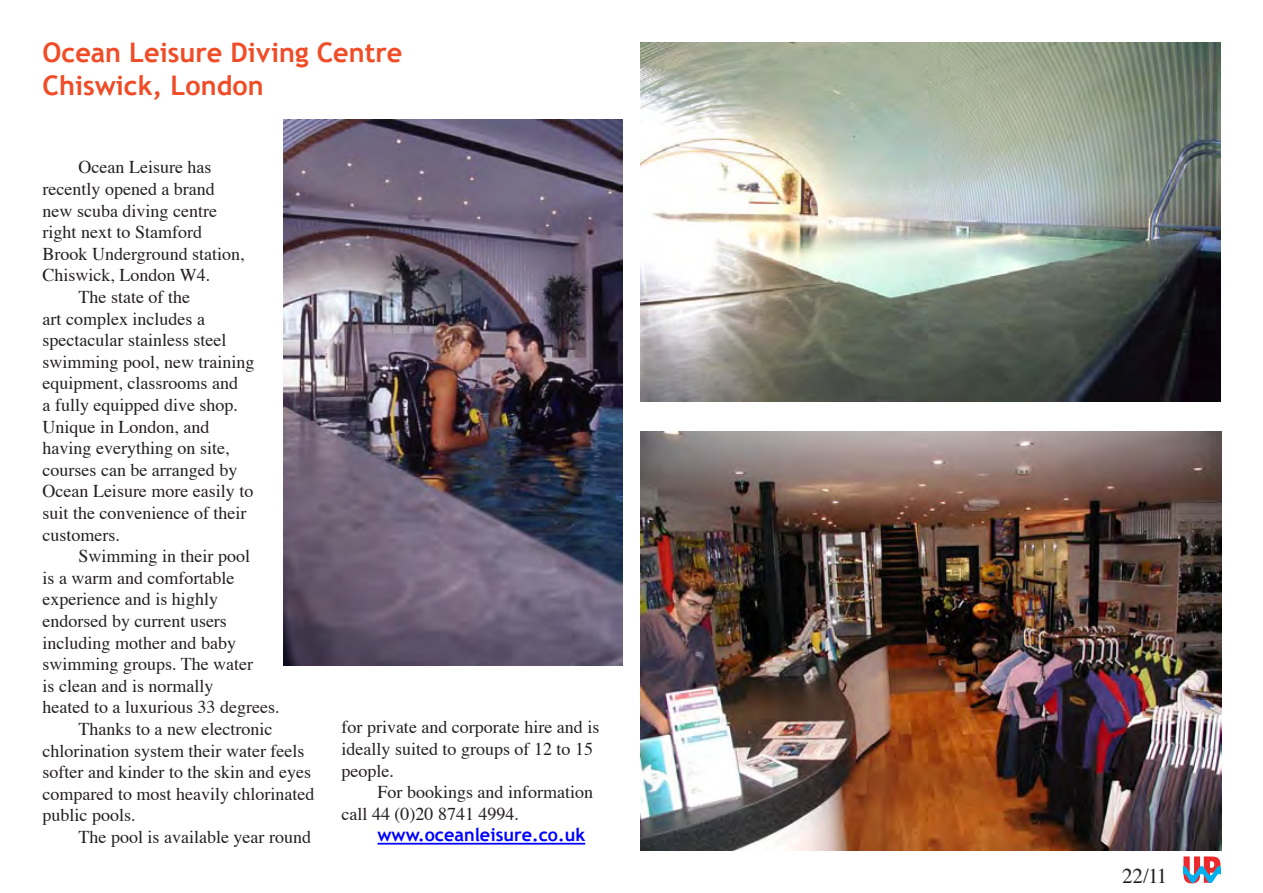
<style>
.page{position:relative;width:1263px;height:893px;background:#fff}
.page>*{position:absolute;margin:0;border:0;box-sizing:border-box;transform-origin:0 0}
.t1{font:700 27px/32.4px "Trebuchet MS";color:#f04c27}
.t2{font:21px "Times";color:#231f20}
.t3{font:18px/21.6px "Times";color:#231f20}
.t4{font:700 18px "Trebuchet MS";color:#00f}
</style>
<div class="page">
<svg style="left:1183px;top:856px;width:37px;height:27px"></svg>
<img style="left:284px;top:119px;width:338px;height:546px">
<img style="left:640px;top:43px;width:580px;height:359px">
<img style="left:640px;top:432px;width:581px;height:418px">
<hr style="left:377px;top:843px;width:208px;height:2px;background:#00f">
<h1 class="t1" style="left:43px;top:37px;width:361px">Ocean Leisure Diving Centre<br>Chiswick, London</h1>
<p class="t3" style="left:79px;top:158px;width:134px">Ocean Leisure has</p>
<p class="t3" style="left:43px;top:179px;width:174px">recently opened a brand</p>
<p class="t3" style="left:43px;top:201px;width:176px">new scuba diving centre</p>
<p class="t3" style="left:43px;top:222px;width:161px">right next to Stamford</p>
<p class="t3" style="left:43px;top:244px;width:204px">Brook Underground station,</p>
<p class="t3" style="left:43px;top:266px;width:169px">Chiswick, London W4.</p>
<p class="t3" style="left:79px;top:287px;width:113px">The state of the</p>
<p class="t3" style="left:43px;top:309px;width:164px">art complex includes a</p>
<p class="t3" style="left:43px;top:330px;width:185px">spectacular stainless steel</p>
<p class="t3" style="left:43px;top:352px;width:214px">swimming pool, new training</p>
<p class="t3" style="left:43px;top:374px;width:197px">equipment, classrooms and</p>
<p class="t3" style="left:43px;top:395px;width:197px">a fully equipped dive shop.</p>
<p class="t3" style="left:43px;top:417px;width:168px">Unique in London, and</p>
<p class="t3" style="left:43px;top:438px;width:188px">having everything on site,</p>
<p class="t3" style="left:43px;top:460px;width:196px">courses can be arranged by</p>
<p class="t3" style="left:43px;top:482px;width:212px">Ocean Leisure more easily to</p>
<p class="t3" style="left:43px;top:503px;width:205px">suit the convenience of their</p>
<p class="t3" style="left:43px;top:525px;width:79px">customers.</p>
<p class="t3" style="left:79px;top:546px;width:173px">Swimming in their pool</p>
<p class="t3" style="left:43px;top:568px;width:193px">is a warm and comfortable</p>
<p class="t3" style="left:43px;top:590px;width:177px">experience and is highly</p>
<p class="t3" style="left:43px;top:611px;width:186px">endorsed by current users</p>
<p class="t3" style="left:43px;top:633px;width:195px">including mother and baby</p>
<p class="t3" style="left:43px;top:654px;width:212px">swimming groups. The water</p>
<p class="t3" style="left:43px;top:676px;width:172px">is clean and is normally</p>
<p class="t3" style="left:43px;top:698px;width:238px">heated to a luxurious 33 degrees.</p>
<p class="t3" style="left:79px;top:719px;width:195px">Thanks to a new electronic</p>
<p class="t3" style="left:43px;top:741px;width:263px">chlorination system their water feels</p>
<p class="t3" style="left:43px;top:762px;width:270px">softer and kinder to the skin and eyes</p>
<p class="t3" style="left:43px;top:784px;width:273px">compared to most heavily chlorinated</p>
<p class="t3" style="left:43px;top:806px;width:95px">public pools.</p>
<p class="t3" style="left:79px;top:827px;width:234px">The pool is available year round</p>
<p class="t3" style="left:341px;top:718px;width:259px">for private and corporate hire and is ideally suited to groups of 12 to 15 people.</p>
<p class="t3" style="left:341px;top:782px;width:253px;text-indent:36px">For bookings and information call 44 (0)20 8741 4994.</p>
<p class="t4" style="left:377px;top:824px;width:209px">www.oceanleisure.co.uk</p>
<p class="t2" style="left:1122px;top:862px;width:47px">22/11</p>
</div>
